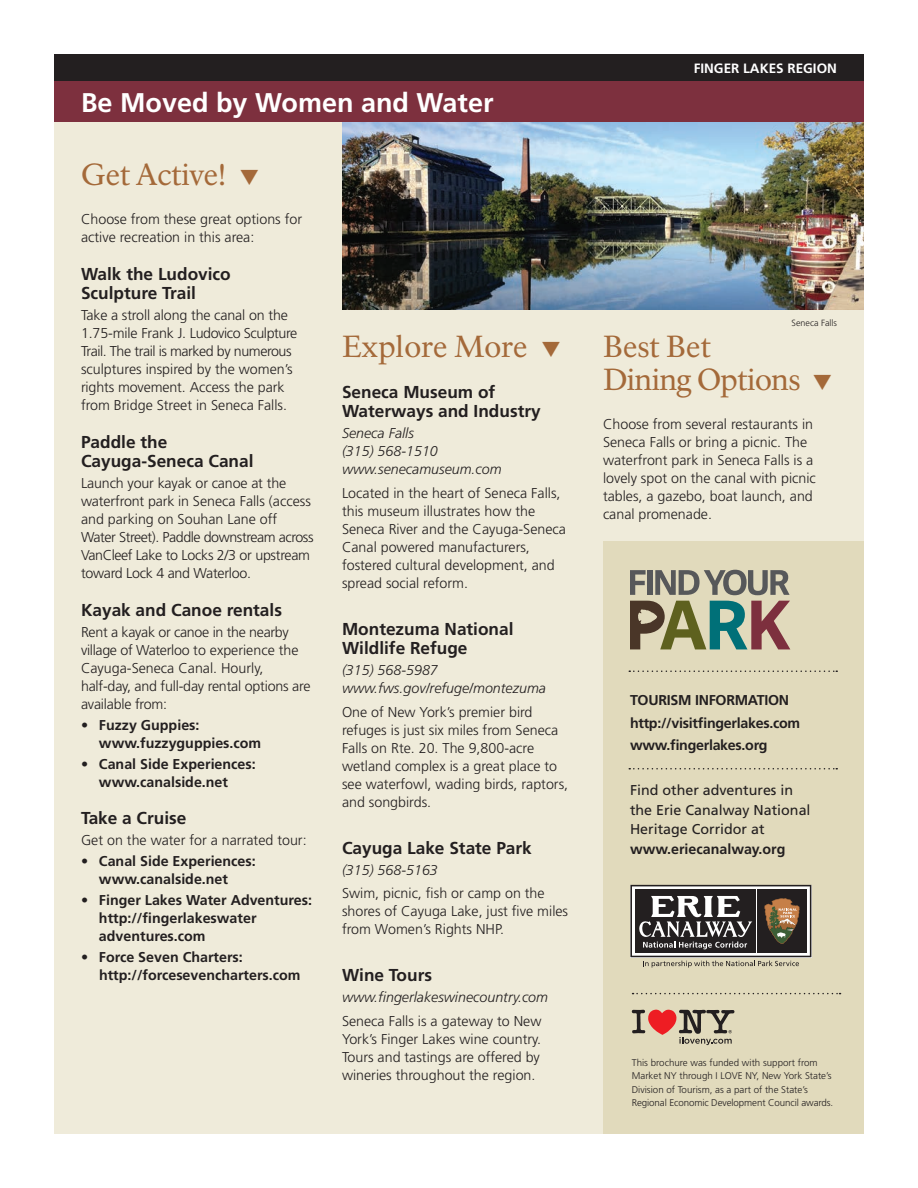
<style>
.page{position:relative;width:918px;height:1188px;background:#fff}
.page>*{position:absolute;margin:0;border:0;box-sizing:border-box;transform-origin:0 0}
.Date{font:30px/33px "NPS Rawlinson OT";letter-spacing:-.015em;color:#a46939}
.Head-colored_bar{font:700 27px "Frutiger";color:#fff}
.Subhead-new{font:700 17.25px/19.5px "Frutiger";color:#231f20}
.Text-new{font:300 14.25px/18px "Frutiger";color:#231f20}
.Text-new-2{font:700 14.25px/18px "Frutiger";color:#231f20}
.Text-new-3{font:300 14.25px/18px "Frutiger";letter-spacing:-.02em;color:#231f20}
.Text-new-4{font:italic 300 14.25px "Frutiger";color:#231f20}
.Date-2{font:14.25px/19.5px "Frutiger";color:#231f20}
.Date-3{font:700 14.25px "Frutiger";letter-spacing:-.02em;color:#231f20}
.Head-colored_bar-2{font:700 13.5px "Frutiger";color:#fff}
.Text-new-5{font:300 9.75px/13.5px "Frutiger";color:#231f20}
.Subhead-new-2{font:300 9px "Frutiger";color:#231f20}
.s1{font-weight:700}
</style>
<div class="page">
<div style="left:54px;top:112px;width:810px;height:1022px;background:#efebda"></div>
<div style="left:54px;top:54px;width:810px;height:27px;background:#231f20"></div>
<img style="left:342px;top:122px;width:522px;height:187px">
<div style="left:54px;top:81px;width:810px;height:41px;background:#7d303e"></div>
<div style="left:603px;top:542px;width:261px;height:592px;background:#e1dabc"></div>
<svg style="left:630px;top:601px;width:160px;height:48px"></svg>
<svg style="left:630px;top:570px;width:16px;height:25px"></svg>
<div style="left:647px;top:570px;width:6px;height:25px;background:#57585a"></div>
<svg style="left:655px;top:570px;width:135px;height:25px"></svg>
<svg style="left:630px;top:885px;width:181px;height:83px;background:#706b65"></svg>
<svg style="left:629px;top:768px;width:208px;height:2px"></svg>
<svg style="left:629px;top:670px;width:208px;height:2px"></svg>
<svg style="left:632px;top:1010px;width:102px;height:35px"></svg>
<svg style="left:633px;top:993px;width:208px;height:1px"></svg>
<p class="Head-colored_bar" style="left:81px;top:86px;width:414px">Be Moved by Women and Water</p>
<p class="Date" style="left:81px;top:159px;width:180px">Get Active! ❑</p>
<p class="Text-new" style="left:81px;top:210px;width:223px">Choose from these great options for active recreation in this area:</p>
<p class="Subhead-new" style="left:81px;top:264px;width:151px">Walk the Ludovico<br>Sculpture Trail</p>
<p class="Text-new" style="left:81px;top:306px;width:218px">Take a stroll along the canal on the 1.75-mile Frank J. Ludovico Sculpture Trail. The trail is marked by numerous sculptures inspired by the women’s rights movement. Access the park from Bridge Street in Seneca Falls.</p>
<p class="Subhead-new" style="left:81px;top:432px;width:174px">Paddle the<br>Cayuga-Seneca Canal</p>
<p class="Text-new-3" style="left:81px;top:474px;width:234px">Launch your kayak or canoe at the waterfront park in Seneca Falls (access and parking on Souhan Lane off Water Street). Paddle downstream across VanCleef Lake to Locks 2/3 or upstream toward Lock 4 and Waterloo.</p>
<p class="Subhead-new" style="left:81px;top:600px;width:203px">Kayak and Canoe rentals</p>
<p class="Text-new" style="left:81px;top:623px;width:231px">Rent a kayak or canoe in the nearby village of Waterloo to experience the<br>Cayuga-Seneca Canal. Hourly, half-day, and full-day rental options are available from:</p>
<p class="Text-new-2" style="left:99px;top:716px;width:164px;text-indent:-18px">• Fuzzy Guppies: www.fuzzyguppies.com</p>
<p class="Text-new-2" style="left:99px;top:755px;width:158px;text-indent:-18px">• Canal Side Experiences: www.canalside.net</p>
<p class="Subhead-new" style="left:81px;top:808px;width:107px">Take a Cruise</p>
<p class="Text-new" style="left:81px;top:831px;width:227px">Get on the water for a narrated tour:</p>
<p class="Text-new-2" style="left:99px;top:852px;width:158px;text-indent:-18px">• Canal Side Experiences: www.canalside.net</p>
<p class="Text-new-2" style="left:99px;top:891px;width:215px;text-indent:-18px">• Finger Lakes Water Adventures: http://fingerlakeswater adventures.com</p>
<p class="Text-new-2" style="left:99px;top:948px;width:203px;text-indent:-18px">• Force Seven Charters: http://forcesevencharters.com</p>
<p class="Date" style="left:342px;top:330px;width:221px">Explore More ❑</p>
<p class="Subhead-new" style="left:342px;top:382px;width:200px">Seneca Museum of<br>Waterways and Industry</p>
<p class="Text-new-4" style="left:342px;top:425px;width:74px">Seneca Falls</p>
<p class="Text-new-4" style="left:342px;top:443px;width:97px">(315) 568-1510</p>
<p class="Text-new-4" style="left:342px;top:461px;width:161px">www.senecamuseum.com</p>
<p class="Text-new" style="left:342px;top:484px;width:226px">Located in the heart of Seneca Falls, this museum illustrates how the<br>Seneca River and the Cayuga-Seneca<br>Canal powered manufacturers, fostered cultural development, and spread social reform.</p>
<p class="Subhead-new" style="left:342px;top:619px;width:173px">Montezuma National<br>Wildlife Refuge</p>
<p class="Text-new-4" style="left:342px;top:662px;width:97px">(315) 568-5987</p>
<p class="Text-new-4" style="left:342px;top:680px;width:206px">www.fws.gov/refuge/montezuma</p>
<p class="Text-new" style="left:342px;top:703px;width:228px">One of New York’s premier bird refuges is just six miles from Seneca<br>Falls on Rte. 20. The 9,800-acre wetland complex is a great place to see waterfowl, wading birds, raptors, and songbirds.</p>
<p class="Subhead-new" style="left:342px;top:838px;width:191px">Cayuga Lake State Park</p>
<p class="Text-new-4" style="left:342px;top:861px;width:97px">(315) 568-5163</p>
<p class="Text-new" style="left:342px;top:885px;width:228px">Swim, picnic, fish or camp on the shores of Cayuga Lake, just five miles from Women’s Rights NHP.</p>
<p class="Subhead-new" style="left:342px;top:965px;width:92px">Wine Tours</p>
<p class="Text-new-4" style="left:342px;top:989px;width:208px">www.fingerlakeswinecountry.com</p>
<p class="Text-new" style="left:342px;top:1012px;width:201px;text-align:justify">Seneca Falls is a gateway to New York’s Finger Lakes wine country.<br>Tours and tastings are offered by wineries throughout the region.</p>
<p class="Head-colored_bar-2" style="left:694px;top:60px;width:145px">FINGER LAKES REGION</p>
<p class="Subhead-new-2" style="left:792px;top:317px;width:47px">Seneca Falls</p>
<p class="Date" style="left:603px;top:330px;width:231px">Best Bet<br>Dining Options ❑</p>
<p class="Text-new" style="left:603px;top:415px;width:214px">Choose from several restaurants in<br>Seneca Falls or bring a picnic. The waterfront park in Seneca Falls is a lovely spot on the canal with picnic tables, a gazebo, boat launch, and canal promenade.</p>
<p class="Date-3" style="left:630px;top:692px;width:161px">TOURISM INFORMATION</p>
<p class="Date-3" style="left:630px;top:714px;width:172px">http://visitfingerlakes.com</p>
<p class="Date-3" style="left:630px;top:737px;width:139px">www.fingerlakes.org</p>
<p class="Date-2" style="left:630px;top:780px;width:182px">Find other adventures in the Erie Canalway National<br>Heritage Corridor at <span class="s1">www.eriecanalway.org</span></p>
<p class="Text-new-5" style="left:632px;top:1056px;width:203px">This brochure was funded with support from Market NY through I LOVE NY, New York State’s Division of Tourism, as a part of the State’s Regional Economic Development Council awards.</p>
</div>
